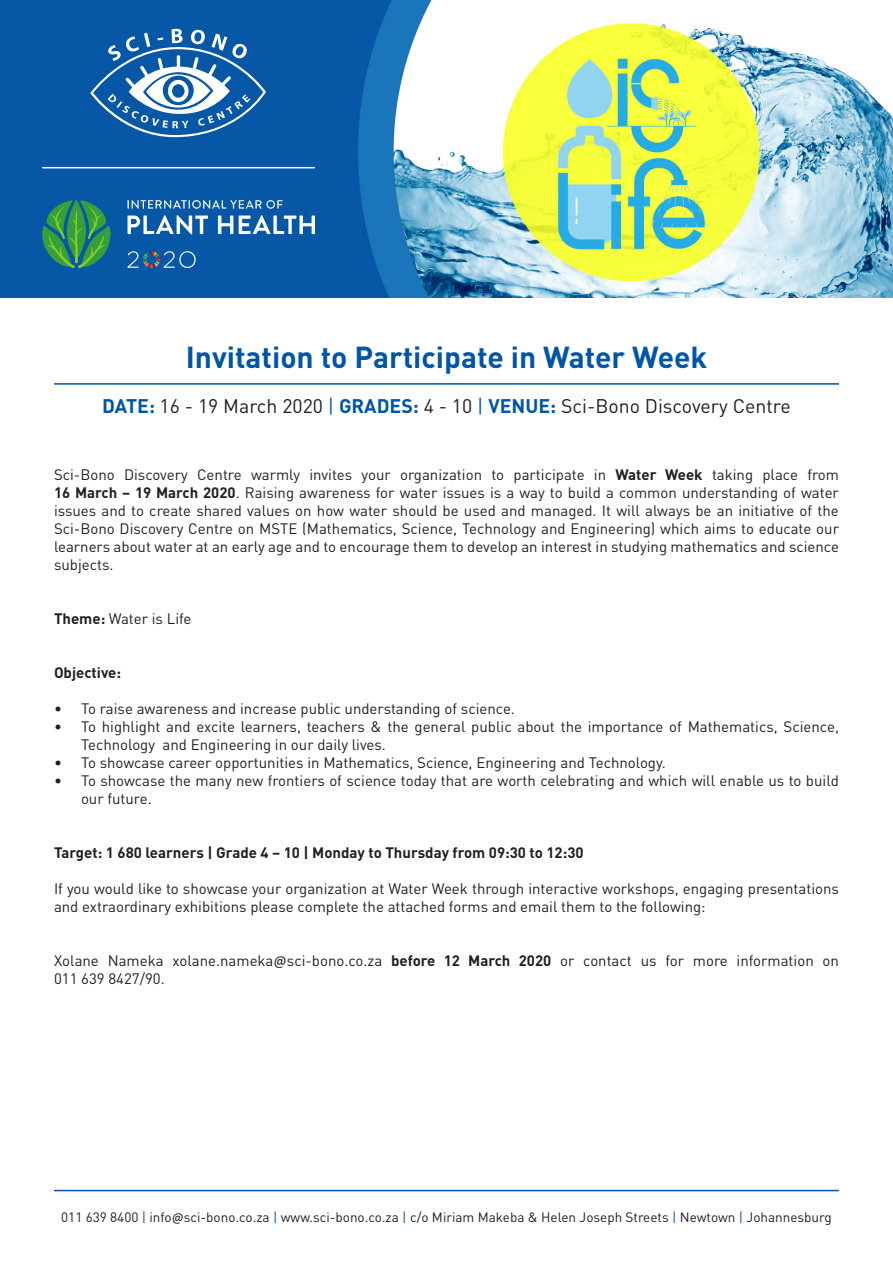
<style>
.page{position:relative;width:893px;height:1263px;background:#fff}
.page>*{position:absolute;margin:0;border:0;box-sizing:border-box;transform-origin:0 0}
.t1{font:700 30px "DIN Pro";color:#0155a7}
.t2{font:19.5px "DIN Pro";color:#231f20}
.t3{font:15px/18px "DIN Pro";color:#231f20}
.t4{font:700 15px "DIN Pro";color:#231f20}
.t5{font:13.5px "DIN Pro";color:#231f20}
.s1{font-weight:700;color:#0154a6}
.s2{color:#0154a6}
.s3{font-weight:700}
.s4{font-family:"Calibri"}
</style>
<div class="page">
<hr style="left:54px;top:1190px;width:785px;height:1px;background:#0154a6">
<hr style="left:54px;top:383px;width:785px;height:2px;background:#0154a6">
<img style="left:0;top:0;width:893px;height:297px">
<svg style="left:90px;top:29px;width:176px;height:108px"></svg>
<hr style="left:42px;top:167px;width:273px;height:1px;background:#fff">
<svg style="left:42px;top:200px;width:69px;height:68px;background:#2b8861"></svg>
<svg style="left:128px;top:215px;width:80px;height:19px"></svg>
<svg style="left:218px;top:216px;width:15px;height:18px"></svg>
<svg style="left:239px;top:215px;width:76px;height:19px"></svg>
<svg style="left:128px;top:200px;width:155px;height:9px"></svg>
<svg style="left:128px;top:251px;width:68px;height:17px"></svg>
<p class="t1" style="left:186px;top:337px;width:523px">Invitation to Participate in Water Week</p>
<p class="t2" style="left:102px;top:393px;width:690px"><span class="s1">DATE:</span> 16 - 19 March 2020 <span class="s2">|</span> <span class="s1">GRADES:</span> 4 - 10 <span class="s2">|</span> <span class="s1">VENUE:</span> Sci-Bono Discovery Centre</p>
<p class="t3" style="left:54px;top:465px;width:786px;text-align:justify">Sci-Bono Discovery Centre warmly invites your organization to participate in <span class="s3">Water Week</span> taking place from <span class="s3">16 March – 19 March 2020</span>. Raising awareness for water issues is a way to build a common understanding of water issues and to create shared values on how water should be used and managed. It will always be an initiative of the Sci-Bono Discovery Centre on MSTE (Mathematics, Science, Technology and Engineering) which aims to educate our learners about water at an early age and to encourage them to develop an interest in studying mathematics and science subjects.</p>
<p class="t3" style="left:54px;top:609px;width:139px"><span class="s3">Theme:</span> Water is Life</p>
<p class="t4" style="left:54px;top:663px;width:69px">Objective:</p>
<p class="t3" style="left:54px;top:699px;width:462px">• To raise awareness and increase public understanding of science.</p>
<p class="t3" style="left:81px;top:717px;width:759px;text-indent:-27px">• To highlight and excite learners, teachers &amp; the general public about the importance of Mathematics, Science,<br>Technology and Engineering in our daily lives.</p>
<p class="t3" style="left:54px;top:753px;width:613px">• To showcase career opportunities in Mathematics, Science, Engineering and Technology.</p>
<p class="t3" style="left:81px;top:771px;width:759px;text-indent:-27px">• To showcase the many new frontiers of science today that are worth celebrating and which will enable us to build our future.</p>
<p class="t4" style="left:54px;top:843px;width:531px">Target: 1 680 learners | Grade 4 – 10 | Monday to Thursday from 09:30 to 12:30</p>
<p class="t3" style="left:54px;top:879px;width:786px">If you would like to showcase your organization at Water Week through interactive workshops, engaging presentations and extraordinary exhibitions please complete the attached forms and email them to the following:</p>
<p class="t3" style="left:54px;top:951px;width:786px">Xolane Nameka xolane.nameka<span class="s4">@</span>sci-bono.co.za <span class="s3">before 12 March 2020</span> or contact us for more information on<br>011 639 8427/90.</p>
<p class="t5" style="left:61px;top:1208px;width:772px">011 639 8400 <span class="s2">|</span> info<span class="s4">@</span>sci-bono.co.za <span class="s2">|</span> www.sci-bono.co.za <span class="s2">|</span> c/o Miriam Makeba &amp; Helen Joseph Streets <span class="s2">|</span> Newtown <span class="s2">|</span> Johannesburg</p>
</div>
